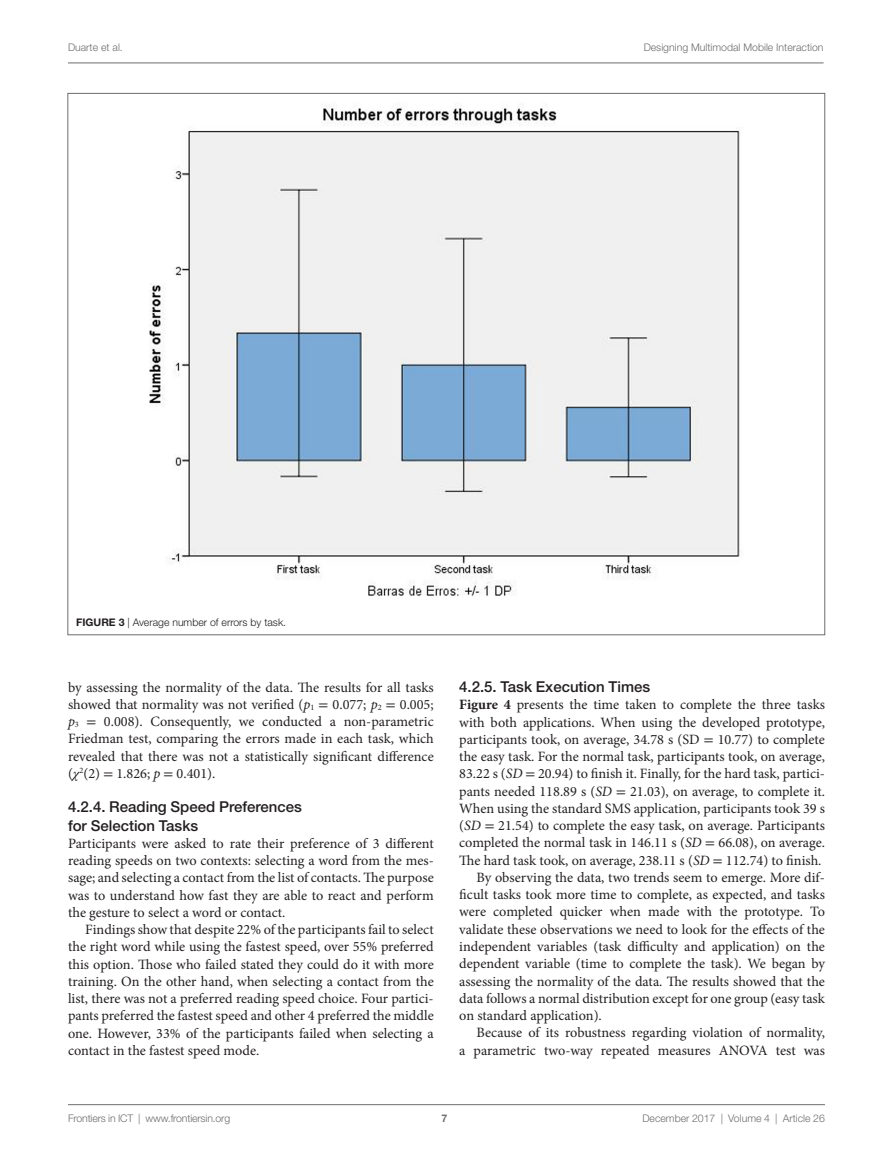
<style>
.page{position:relative;width:893px;height:1170px;background:#fff}
.page>*{position:absolute;margin:0;border:0;box-sizing:border-box;transform-origin:0 0}
.t1{font:500 15px/18px "Helvetica Neue LT Std";color:#231f20}
.t2{font:14.25px/17.2px "Minion Pro";color:#231f20;text-align:justify}
.t3{font:300 10.5px "Helvetica Neue LT Std";color:#6c6d70}
.t4{font:300 10.5px "Helvetica Neue LT Std";color:#231f20}
.t5{font:700 10.5px "Helvetica Neue LT Std";color:#6c6d70}
.s1{font-weight:700}
.s2{font-style:italic}
.s3{font-family:"STIX General"}
.s4{font-family:"STIX General";font-style:italic}
</style>
<div class="page">
<img style="left:149px;top:104px;width:591px;height:492px">
<hr style="left:68px;top:1104px;width:757px;height:1px;background:#6c6d70">
<hr style="left:68px;top:63px;width:755px;height:1px;background:#6c6d70">
<p class="t3" style="left:68px;top:41px;width:56px">Duarte et al.</p>
<p class="t3" style="left:644px;top:41px;width:181px">Designing Multimodal Mobile Interaction</p>
<p class="t4" style="left:76px;top:616px;width:211px"><span class="s1">FIGURE 3</span> | Average number of errors by task.</p>
<p class="t2" style="left:68px;top:678px;width:367px">by assessing the normality of the data. The results for all tasks showed that normality was not verified (<span class="s2">p</span><sub>1</sub> <span class="s3">=</span> 0.077; <span class="s2">p</span><sub>2</sub> <span class="s3">=</span> 0.005; <span class="s2">p</span><sub>3</sub> <span class="s3">=</span> 0.008). Consequently, we conducted a non-parametric Friedman test, comparing the errors made in each task, which revealed that there was not a statistically significant difference (<span class="s4">χ</span><sup>2</sup>(2) <span class="s3">=</span> 1.826; <span class="s2">p</span> <span class="s3">=</span> 0.401).</p>
<p class="t1" style="left:68px;top:798px;width:235px">4.2.4. Reading Speed Preferences for Selection Tasks</p>
<p class="t2" style="left:68px;top:834px;width:367px">Participants were asked to rate their preference of 3 different reading speeds on two contexts: selecting a word from the mes&shy;sage; and selecting a contact from the list of contacts. The purpose was to understand how fast they are able to react and perform the gesture to select a word or contact.</p>
<p class="t2" style="left:68px;top:920px;width:367px;text-indent:17px">Findings show that despite 22% of the participants fail to select the right word while using the fastest speed, over 55% preferred this option. Those who failed stated they could do it with more training. On the other hand, when selecting a contact from the list, there was not a preferred reading speed choice. Four partici&shy;pants preferred the fastest speed and other 4 preferred the middle one. However, 33% of the participants failed when selecting a contact in the fastest speed mode.</p>
<p class="t1" style="left:459px;top:677px;width:192px">4.2.5. Task Execution Times</p>
<p class="t2" style="left:459px;top:696px;width:367px"><span class="s1">Figure 4</span> presents the time taken to complete the three tasks</p>
<p class="t2" style="left:459px;top:713px;width:367px">with both applications. When using the developed prototype,</p>
<p class="t2" style="left:459px;top:730px;width:367px">participants took, on average, 34.78 s (SD <span class="s3">=</span> 10.77) to complete</p>
<p class="t2" style="left:459px;top:748px;width:367px">the easy task. For the normal task, participants took, on average,</p>
<p class="t2" style="left:459px;top:765px;width:367px">83.22 s (<span class="s2">SD</span> <span class="s3">=</span> 20.94) to finish it. Finally, for the hard task, partici-</p>
<p class="t2" style="left:459px;top:782px;width:367px">pants needed 118.89 s (<span class="s2">SD</span> <span class="s3">=</span> 21.03), on average, to complete it.</p>
<p class="t2" style="left:459px;top:799px;width:367px">When using the standard SMS application, participants took 39 s</p>
<p class="t2" style="left:459px;top:817px;width:367px">(<span class="s2">SD</span> <span class="s3">=</span> 21.54) to complete the easy task, on average. Participants</p>
<p class="t2" style="left:459px;top:834px;width:367px">completed the normal task in 146.11 s (<span class="s2">SD</span> <span class="s3">=</span> 66.08), on average.</p>
<p class="t2" style="left:459px;top:851px;width:364px">The hard task took, on average, 238.11 s (<span class="s2">SD</span> <span class="s3">=</span> 112.74) to finish.</p>
<p class="t2" style="left:476px;top:868px;width:350px">By observing the data, two trends seem to emerge. More dif-</p>
<p class="t2" style="left:459px;top:886px;width:367px">ficult tasks took more time to complete, as expected, and tasks</p>
<p class="t2" style="left:459px;top:903px;width:367px">were completed quicker when made with the prototype. To</p>
<p class="t2" style="left:459px;top:920px;width:367px">validate these observations we need to look for the effects of the</p>
<p class="t2" style="left:459px;top:937px;width:367px">independent variables (task difficulty and application) on the</p>
<p class="t2" style="left:459px;top:955px;width:367px">dependent variable (time to complete the task). We began by</p>
<p class="t2" style="left:459px;top:972px;width:367px">assessing the normality of the data. The results showed that the</p>
<p class="t2" style="left:459px;top:989px;width:367px">data follows a normal distribution except for one group (easy task</p>
<p class="t2" style="left:459px;top:1006px;width:144px">on standard application).</p>
<p class="t2" style="left:476px;top:1024px;width:350px">Because of its robustness regarding violation of normality,</p>
<p class="t2" style="left:459px;top:1041px;width:367px">a parametric two-way repeated measures ANOVA test was</p>
<p class="t3" style="left:68px;top:1111px;width:164px">Frontiers in ICT | www.frontiersin.org</p>
<p class="t3" style="left:642px;top:1111px;width:184px">December 2017 | Volume 4 | Article 26</p>
<p class="t5" style="left:441px;top:1111px;width:7px">7</p>
</div>
